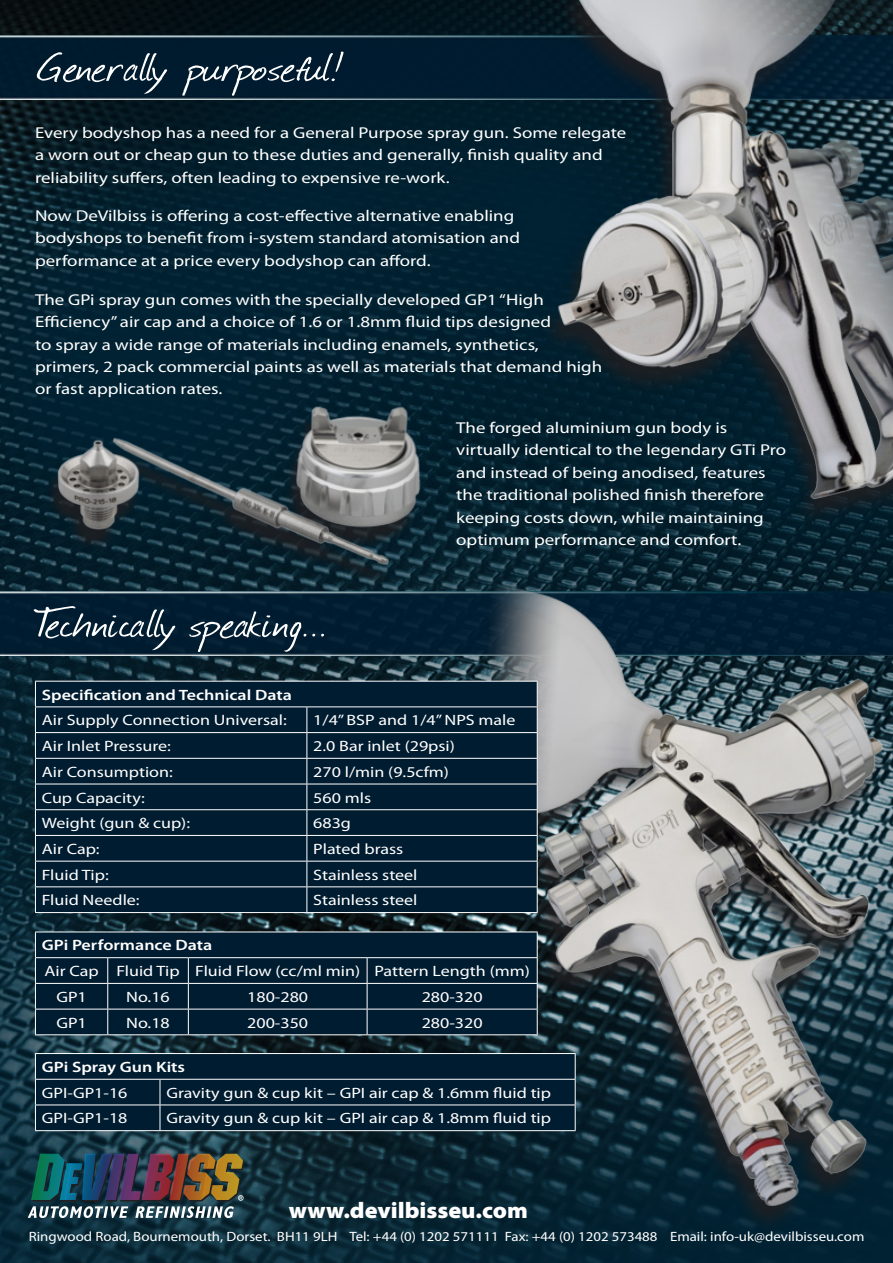
<style>
.page{position:relative;width:893px;height:1263px;background:#fff}
.page>*{position:absolute;margin:0;border:0;box-sizing:border-box;transform-origin:0 0}
.t1{font:45px "Journal";color:#fff;scale:1.3 1}
.t2{font:900 semi-expanded 22.5px "Myriad Pro";color:#fff}
.t3{font:15.75px/22.5px "Myriad Pro";color:#fff;scale:1.2 1}
.t4{font:15px/25.7px "Myriad Pro";color:#fff;scale:1.2 1}
.t5{font:600 15px "Myriad Pro";color:#fff;scale:1.2 1}
.t6{font:13.5px "Myriad Pro";color:#fff;scale:1.1 1}
</style>
<div class="page">
<img style="left:0;top:0;width:893px;height:1263px">
<img style="left:0;top:36px;width:537px;height:64px">
<img style="left:0;top:591px;width:453px;height:64px">
<img style="left:28px;top:1154px;width:216px;height:64px">
<div style="left:537px;top:0;width:356px;height:554px;background:#231f20;opacity:.8"></div>
<img style="left:553px;top:0;width:340px;height:516px">
<div style="left:44px;top:412px;width:402px;height:201px;background:#231f20;opacity:.75"></div>
<img style="left:49px;top:400px;width:380px;height:179px">
<div style="left:453px;top:583px;width:440px;height:680px;background:#231f20;opacity:.8"></div>
<img style="left:465px;top:566px;width:428px;height:650px">
<div style="left:36px;top:682px;width:501px;height:230px;background:#001c30"></div>
<hr style="left:35px;top:681px;width:272px;height:1px;background:#fff">
<hr style="left:307px;top:681px;width:231px;height:1px;background:#fff">
<hr style="left:35px;top:706px;width:272px;height:1px;background:#fff">
<hr style="left:307px;top:706px;width:231px;height:1px;background:#fff">
<hr style="left:35px;top:732px;width:272px;height:1px;background:#fff">
<hr style="left:307px;top:732px;width:231px;height:1px;background:#fff">
<hr style="left:35px;top:758px;width:272px;height:1px;background:#fff">
<hr style="left:307px;top:758px;width:231px;height:1px;background:#fff">
<hr style="left:35px;top:784px;width:272px;height:1px;background:#fff">
<hr style="left:307px;top:784px;width:231px;height:1px;background:#fff">
<hr style="left:35px;top:809px;width:272px;height:1px;background:#fff">
<hr style="left:307px;top:809px;width:231px;height:1px;background:#fff">
<hr style="left:35px;top:835px;width:272px;height:1px;background:#fff">
<hr style="left:307px;top:835px;width:231px;height:1px;background:#fff">
<hr style="left:35px;top:861px;width:272px;height:1px;background:#fff">
<hr style="left:307px;top:861px;width:231px;height:1px;background:#fff">
<hr style="left:35px;top:886px;width:272px;height:1px;background:#fff">
<svg style="left:35px;top:681px;width:1px;height:231px"></svg>
<hr style="left:307px;top:886px;width:231px;height:1px;background:#fff">
<svg style="left:306px;top:707px;width:1px;height:205px"></svg>
<svg style="left:537px;top:681px;width:1px;height:231px"></svg>
<hr style="left:35px;top:912px;width:272px;height:1px;background:#fff">
<hr style="left:307px;top:912px;width:231px;height:1px;background:#fff">
<div style="left:36px;top:932px;width:501px;height:102px;background:#001c30"></div>
<hr style="left:35px;top:931px;width:73px;height:1px;background:#fff">
<hr style="left:108px;top:931px;width:80px;height:1px;background:#fff">
<hr style="left:188px;top:931px;width:179px;height:1px;background:#fff">
<hr style="left:367px;top:931px;width:171px;height:1px;background:#fff">
<hr style="left:35px;top:957px;width:73px;height:1px;background:#fff">
<hr style="left:108px;top:957px;width:80px;height:1px;background:#fff">
<hr style="left:188px;top:957px;width:179px;height:1px;background:#fff">
<hr style="left:367px;top:957px;width:171px;height:1px;background:#fff">
<hr style="left:35px;top:983px;width:73px;height:1px;background:#fff">
<hr style="left:108px;top:983px;width:80px;height:1px;background:#fff">
<hr style="left:188px;top:983px;width:179px;height:1px;background:#fff">
<hr style="left:367px;top:983px;width:171px;height:1px;background:#fff">
<hr style="left:35px;top:1009px;width:73px;height:1px;background:#fff">
<svg style="left:35px;top:932px;width:1px;height:102px"></svg>
<hr style="left:108px;top:1009px;width:80px;height:1px;background:#fff">
<svg style="left:107px;top:958px;width:1px;height:76px"></svg>
<hr style="left:188px;top:1009px;width:179px;height:1px;background:#fff">
<svg style="left:188px;top:958px;width:1px;height:76px"></svg>
<hr style="left:367px;top:1009px;width:171px;height:1px;background:#fff">
<svg style="left:367px;top:958px;width:1px;height:76px"></svg>
<svg style="left:537px;top:932px;width:1px;height:102px"></svg>
<hr style="left:35px;top:1034px;width:73px;height:1px;background:#fff">
<hr style="left:108px;top:1034px;width:80px;height:1px;background:#fff">
<hr style="left:188px;top:1034px;width:179px;height:1px;background:#fff">
<hr style="left:367px;top:1034px;width:171px;height:1px;background:#fff">
<svg style="left:35px;top:1053px;width:541px;height:77px;background:#0b2539"></svg>
<hr style="left:35px;top:1130px;width:125px;height:1px;background:#fff">
<hr style="left:160px;top:1130px;width:416px;height:1px;background:#fff">
<h1 class="t1" style="left:34px;top:37px;width:239px">Generally purposeful!</h1>
<p class="t3" style="left:35px;top:121px;width:494px">Every bodyshop has a need for a General Purpose spray gun. Some relegate a worn out or cheap gun to these duties and generally, finish quality and reliability suffers, often leading to expensive re-work.</p>
<p class="t3" style="left:35px;top:204px;width:406px">Now DeVilbiss is offering a cost-effective alternative enabling bodyshops to benefit from i-system standard atomisation and performance at a price every bodyshop can afford.</p>
<p class="t3" style="left:35px;top:288px;width:474px">The GPi spray gun comes with the specially developed GP1 “High Efficiency” air cap and a choice of 1.6 or 1.8mm fluid tips designed<br>to spray a wide range of materials including enamels, synthetics, primers, 2 pack commercial paints as well as materials that demand high or fast application rates.</p>
<p class="t3" style="left:456px;top:416px;width:276px">The forged aluminium gun body is virtually identical to the legendary GTi Pro and instead of being anodised, features the traditional polished finish therefore keeping costs down, while maintaining optimum performance and comfort.</p>
<h1 class="t1" style="left:34px;top:593px;width:228px">Technically speaking...</h1>
<p class="t5" style="left:42px;top:685px;width:210px">Specification and Technical Data</p>
<p class="t4" style="left:42px;top:707px;width:206px">Air Supply Connection Universal:</p>
<p class="t4" style="left:313px;top:707px;width:170px">1/4” BSP and 1/4” NPS male</p>
<p class="t4" style="left:42px;top:733px;width:109px">Air Inlet Pressure:</p>
<p class="t4" style="left:313px;top:733px;width:120px">2.0 Bar inlet (29psi)</p>
<p class="t4" style="left:42px;top:759px;width:111px">Air Consumption:</p>
<p class="t4" style="left:313px;top:759px;width:115px">270 l/min (9.5cfm)</p>
<p class="t4" style="left:42px;top:784px;width:87px">Cup Capacity:</p>
<p class="t4" style="left:313px;top:784px;width:50px">560 mls</p>
<p class="t4" style="left:42px;top:810px;width:125px">Weight (gun &amp; cup):</p>
<p class="t4" style="left:313px;top:810px;width:33px">683g</p>
<p class="t4" style="left:42px;top:836px;width:50px">Air Cap:</p>
<p class="t4" style="left:313px;top:836px;width:77px">Plated brass</p>
<p class="t4" style="left:42px;top:861px;width:57px">Fluid Tip:</p>
<p class="t4" style="left:313px;top:861px;width:88px">Stainless steel</p>
<p class="t4" style="left:42px;top:887px;width:83px">Fluid Needle:</p>
<p class="t4" style="left:313px;top:887px;width:88px">Stainless steel</p>
<p class="t5" style="left:42px;top:936px;width:144px">GPi Performance Data</p>
<p class="t4" style="left:56px;top:958px;width:396px;text-indent:-12px">Air Cap Fluid Tip Fluid Flow (cc/ml min) Pattern Length (mm)<br>GP1</p>
<p class="t4" style="left:126px;top:984px;width:38px">No.16</p>
<p class="t4" style="left:247px;top:984px;width:52px">180-280</p>
<p class="t4" style="left:422px;top:984px;width:52px">280-320</p>
<p class="t4" style="left:56px;top:1009px;width:27px">GP1</p>
<p class="t4" style="left:126px;top:1009px;width:38px">No.18</p>
<p class="t4" style="left:247px;top:1009px;width:52px">200-350</p>
<p class="t4" style="left:422px;top:1009px;width:52px">280-320</p>
<p class="t5" style="left:42px;top:1057px;width:121px">GPi Spray Gun Kits</p>
<p class="t4" style="left:42px;top:1080px;width:73px">GPI-GP1-16</p>
<p class="t4" style="left:166px;top:1080px;width:322px">Gravity gun &amp; cup kit – GPI air cap &amp; 1.6mm fluid tip</p>
<p class="t4" style="left:42px;top:1105px;width:73px">GPI-GP1-18</p>
<p class="t4" style="left:166px;top:1105px;width:322px">Gravity gun &amp; cup kit – GPI air cap &amp; 1.8mm fluid tip</p>
<h2 class="t2" style="left:289px;top:1198px;width:241px">www.devilbisseu.com</h2>
<p class="t6" style="left:29px;top:1228px;width:761px">Ringwood Road, Bournemouth, Dorset. BH11 9LH Tel: +44 (0) 1202 571111 Fax: +44 (0) 1202 573488 Email: info-uk@devilbisseu.com</p>
</div>
